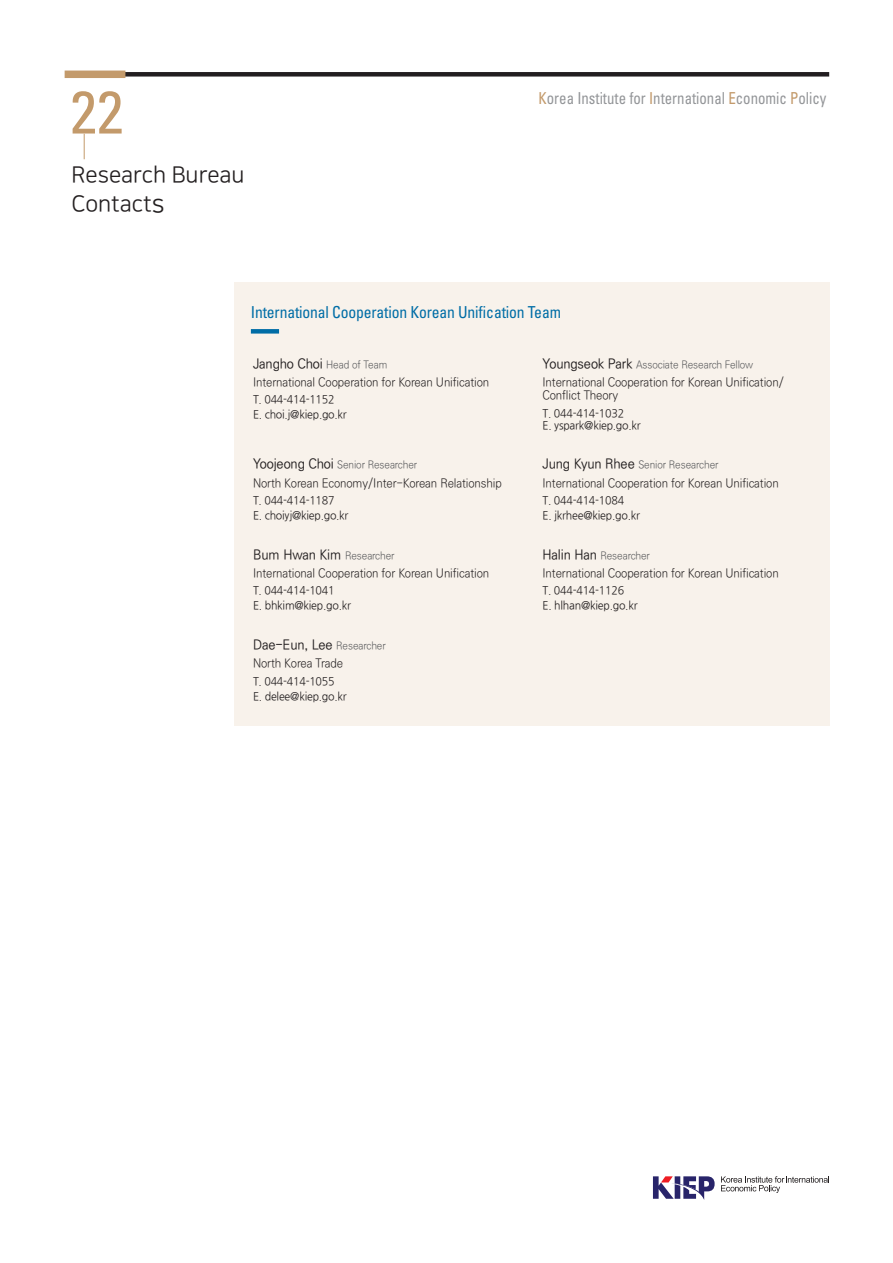
<style>
.page{position:relative;width:893px;height:1263px;background:#fff}
.page>*{position:absolute;margin:0;border:0;box-sizing:border-box;transform-origin:0 0}
.t1{font:condensed 60px "Univers";color:#c39a6b}
.t2{font:22.5px "Nanum Square R";color:#231f20}
.t3{font:condensed 16.5px "Univers";letter-spacing:-.01em;color:#006da6;scale:.95 1}
.t4{font:condensed 16.5px "Univers";color:#939598;scale:.9 1}
.t5{font:13.5px "Ko Pub Dotum PM";letter-spacing:-.01em;color:#231f20;scale:.95 1}
.부서{font:12px/13.5px "Ko Pub Dotum PL";letter-spacing:-.01em;color:#231f20;scale:.95 1}
.t6{font:11.25px "Nanum Gothic";letter-spacing:-.02em;color:#231f20;scale:.95 1}
.t7{font:10.5px "Ko Pub Dotum PL";letter-spacing:-.01em;color:#57585a;scale:.95 1}
.s1{font-size:25.5px}
.s2{color:#c39a6b}
.s3{font-family:"Ko Pub Dotum PL";font-size:10.5px;color:#57585a}
.s4{font-family:"Ko Pub Dotum PM";font-size:13.5px;color:#231f20}
</style>
<div class="page">
<div style="left:120px;top:72px;width:709px;height:5px;background:#221e20"></div>
<div style="left:65px;top:71px;width:60px;height:7px;background:#c39a6b"></div>
<svg style="left:721px;top:1176px;width:108px;height:17px"></svg>
<svg style="left:653px;top:1176px;width:62px;height:24px"></svg>
<div style="left:234px;top:282px;width:595px;height:444px;background:#f8f2eb"></div>
<svg style="left:84px;top:134px;width:1px;height:25px"></svg>
<div style="left:251px;top:329px;width:28px;height:5px;background:#006da6"></div>
<p class="t1" style="left:70px;top:74px;width:55px">22</p>
<p class="t2" style="left:71px;top:163px;width:175px">Research Bureau</p>
<p class="t2" style="left:71px;top:192px;width:95px">Contact<span class="s1">s</span></p>
<h3 class="t4" style="left:539px;top:88px;width:321px"><span class="s2">K</span>orea Institute for <span class="s2">I</span>nternational <span class="s2">E</span>conomic <span class="s2">P</span>olicy</h3>
<p class="t3" style="left:251px;top:301px;width:328px">International Cooperation Korean Unification Team</p>
<p class="t5" style="left:253px;top:357px;width:143px">Jangho Choi <span class="s3">Head of Team</span></p>
<p class="부서" style="left:253px;top:376px;width:250px">International Cooperation for Korean Unification</p>
<p class="t6" style="left:253px;top:394px;width:87px">T. 044-414-1152</p>
<p class="t6" style="left:253px;top:409px;width:100px">E. choi.j@kiep.go.kr</p>
<p class="t7" style="left:543px;top:359px;width:223px"><span class="s4">Youngseok Park</span> Associate Research Fellow</p>
<p class="부서" style="left:543px;top:376px;width:255px">International Cooperation for Korean Unification/<br>Conflict Theory</p>
<p class="t6" style="left:543px;top:408px;width:87px">T. 044-414-1032</p>
<p class="t6" style="left:543px;top:420px;width:105px">E. yspark@kiep.go.kr</p>
<p class="t7" style="left:253px;top:460px;width:174px"><span class="s4">Yoojeong Choi</span> Senior Researcher</p>
<p class="부서" style="left:253px;top:477px;width:263px">North Korean Economy/Inter-Korean Relationship</p>
<p class="t6" style="left:253px;top:495px;width:87px">T. 044-414-1187</p>
<p class="t6" style="left:253px;top:510px;width:102px">E. choiyj@kiep.go.kr</p>
<p class="t5" style="left:253px;top:548px;width:151px">Bum Hwan Kim <span class="s3">Researcher</span></p>
<p class="부서" style="left:253px;top:567px;width:250px">International Cooperation for Korean Unification</p>
<p class="t6" style="left:253px;top:585px;width:87px">T. 044-414-1041</p>
<p class="t6" style="left:253px;top:600px;width:105px">E. bhkim@kiep.go.kr</p>
<p class="t5" style="left:253px;top:638px;width:141px">Dae-Eun, Lee <span class="s3">Researcher</span></p>
<p class="부서" style="left:253px;top:657px;width:96px">North Korea Trade</p>
<p class="t6" style="left:253px;top:676px;width:87px">T. 044-414-1055</p>
<p class="t6" style="left:253px;top:691px;width:100px">E. delee@kiep.go.kr</p>
<p class="t7" style="left:543px;top:460px;width:187px"><span class="s4">Jung Kyun Rhee</span> Senior Researcher</p>
<p class="부서" style="left:543px;top:477px;width:250px">International Cooperation for Korean Unification</p>
<p class="t6" style="left:543px;top:495px;width:87px">T. 044-414-1084</p>
<p class="t6" style="left:543px;top:510px;width:104px">E. jkrhee@kiep.go.kr</p>
<p class="t7" style="left:543px;top:550px;width:115px"><span class="s4">Halin Han</span> Researcher</p>
<p class="부서" style="left:543px;top:567px;width:250px">International Cooperation for Korean Unification</p>
<p class="t6" style="left:543px;top:585px;width:87px">T. 044-414-1126</p>
<p class="t6" style="left:543px;top:600px;width:102px">E. hlhan@kiep.go.kr</p>
</div>
